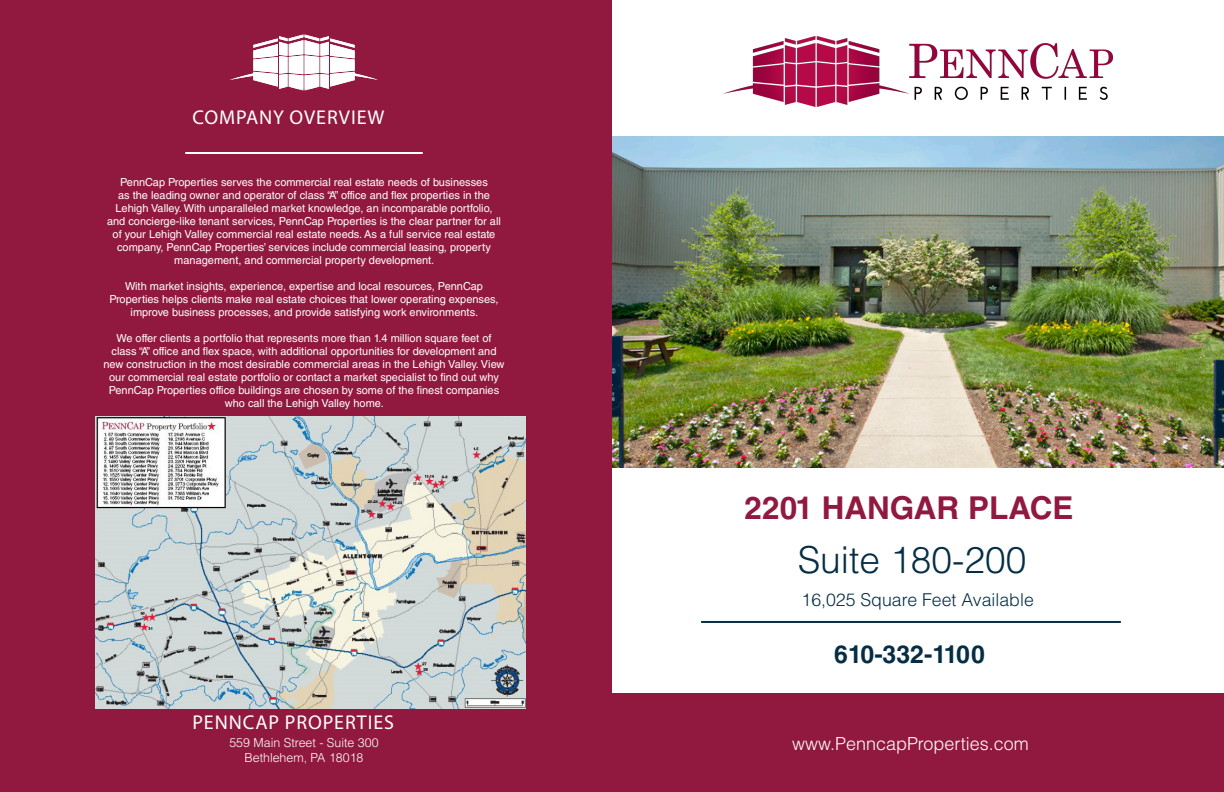
<style>
.page{position:relative;width:1224px;height:792px;background:#fff}
.page>*{position:absolute;margin:0;border:0;box-sizing:border-box;transform-origin:0 0}
.t1{font:300 37px "Helvetica LT Std";color:#052e44}
.t2{font:700 31.5px "Helvetica LT Std";color:#911940}
.t3{font:700 24.9px "Helvetica LT Std";color:#052e44}
.t4{font:20px "Myriad Pro";letter-spacing:.045em;color:#fff}
.t5{font:300 18px "Helvetica LT Std";color:#fff}
.t6{font:300 17.7px "Helvetica LT Std";color:#052e44}
.t7{font:300 12.4px "Helvetica LT Std";color:#fff}
.t8{font:11px/13px "Helvetica LT Std";color:#fff;text-align:center}
</style>
<div class="page">
<div style="left:589px;top:693px;width:635px;height:99px;background:#911940"></div>
<div style="left:0;top:0;width:612px;height:792px;background:#911940"></div>
<img style="left:612px;top:136px;width:612px;height:332px">
<img style="left:95px;top:416px;width:431px;height:293px">
<img style="left:724px;top:36px;width:388px;height:70px">
<hr style="left:185px;top:152px;width:238px;height:2px;background:#fff">
<hr style="left:701px;top:621px;width:420px;height:2px;background:#052e44">
<svg style="left:230px;top:35px;width:148px;height:56px"></svg>
<p class="t4" style="left:192px;top:105px;width:194px">COMPANY OVERVIEW</p>
<p class="t8" style="left:107px;top:176px;width:395px">PennCap Properties serves the commercial real estate needs of businesses<br>as the leading owner and operator of class “A” office and flex properties in the Lehigh Valley. With unparalleled market knowledge, an incomparable portfolio, and concierge-like tenant services, PennCap Properties is the clear partner for all of your Lehigh Valley commercial real estate needs. As a full service real estate company, PennCap Properties’ services include commercial leasing, property management, and commercial property development.</p>
<p class="t8" style="left:109px;top:280px;width:391px">With market insights, experience, expertise and local resources, PennCap<br>Properties helps clients make real estate choices that lower operating expenses, improve business processes, and provide satisfying work environments.</p>
<p class="t8" style="left:103px;top:332px;width:403px">We offer clients a portfolio that represents more than 1.4 million square feet of class “A” office and flex space, with additional opportunities for development and new construction in the most desirable commercial areas in the Lehigh Valley. View our commercial real estate portfolio or contact a market specialist to find out why PennCap Properties office buildings are chosen by some of the finest companies who call the Lehigh Valley home.</p>
<p class="t4" style="left:192px;top:710px;width:203px">PENNCAP PROPERTIES</p>
<p class="t7" style="left:229px;top:735px;width:151px">559 Main Street - Suite 300</p>
<p class="t7" style="left:245px;top:750px;width:120px">Bethlehem, PA 18018</p>
<p class="t2" style="left:745px;top:489px;width:330px">2201 HANGAR PLACE</p>
<p class="t1" style="left:798px;top:537px;width:230px">Suite 180-200</p>
<p class="t6" style="left:802px;top:588px;width:234px">16,025 Square Feet Available</p>
<p class="t3" style="left:834px;top:639px;width:152px">610-332-1100</p>
<p class="t5" style="left:792px;top:733px;width:238px">www.PenncapProperties.com</p>
</div>
